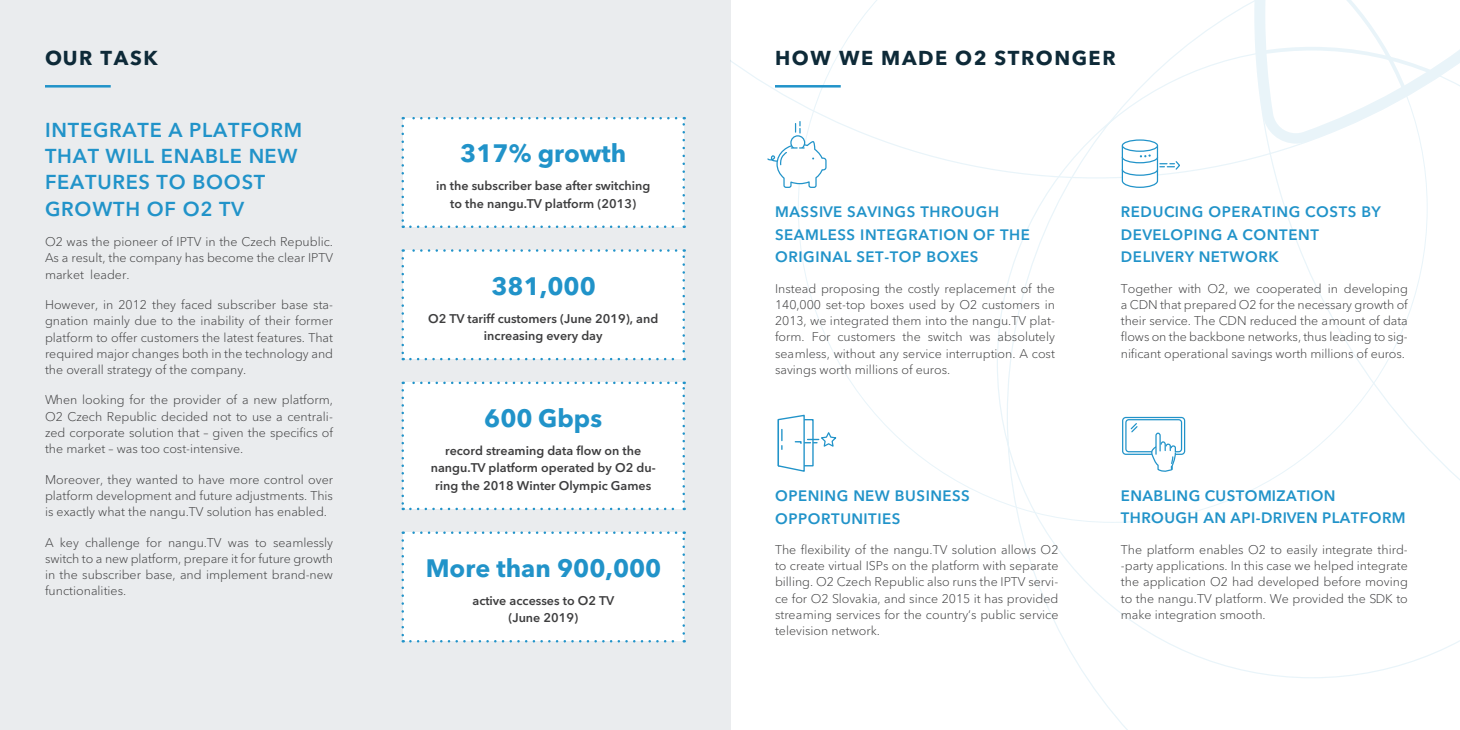
<style>
.page{position:relative;width:1460px;height:730px;background:#fff}
.page>*{position:absolute;margin:0;border:0;box-sizing:border-box;transform-origin:0 0}
.text_center{font:700 25px "Avenir Next LT Pro";color:#2193c9}
.box{font:700 25px "Avenir Next LT Pro";color:#2193c9}
.t1{font:600 20px/26.2px "Avenir Next LT Pro";letter-spacing:.04em;color:#2193c9}
.t2{font:700 20px "Avenir Next LT Pro";letter-spacing:.08em;color:#0e2a38}
.t3{font:600 15px/22.5px "Avenir Next LT Pro";letter-spacing:.04em;color:#2193c9}
.Text{font:300 12.5px/16.2px "Avenir Next LT Pro";color:#3e3e3f;text-align:justify}
.text_center-2{font:600 12.5px/17.5px "Avenir Next LT Pro";color:#3e3e3f;text-align:center}
</style>
<div class="page">
<div style="left:0;top:0;width:730px;height:730px;background:#eaecee"></div>
<hr style="left:45px;top:85px;width:66px;height:3px;background:#2193c9">
<div style="left:403px;top:118px;width:281px;height:109px;background:#fff"></div>
<svg style="left:401px;top:126px;width:3px;height:102px"></svg>
<svg style="left:410px;top:225px;width:275px;height:3px"></svg>
<svg style="left:682px;top:117px;width:3px;height:102px"></svg>
<svg style="left:403px;top:117px;width:273px;height:2px"></svg>
<div style="left:403px;top:251px;width:281px;height:108px;background:#fff"></div>
<svg style="left:401px;top:258px;width:3px;height:102px"></svg>
<svg style="left:410px;top:358px;width:275px;height:2px"></svg>
<svg style="left:682px;top:249px;width:3px;height:102px"></svg>
<svg style="left:403px;top:249px;width:273px;height:3px"></svg>
<div style="left:403px;top:533px;width:281px;height:108px;background:#fff"></div>
<svg style="left:401px;top:540px;width:3px;height:102px"></svg>
<svg style="left:410px;top:640px;width:275px;height:2px"></svg>
<svg style="left:682px;top:531px;width:3px;height:102px"></svg>
<svg style="left:403px;top:531px;width:273px;height:3px"></svg>
<div style="left:403px;top:383px;width:281px;height:126px;background:#fff"></div>
<svg style="left:401px;top:390px;width:3px;height:120px"></svg>
<svg style="left:410px;top:508px;width:275px;height:2px"></svg>
<svg style="left:682px;top:382px;width:3px;height:119px"></svg>
<svg style="left:403px;top:382px;width:273px;height:2px"></svg>
<svg style="left:996px;top:1px;width:464px;height:729px"></svg>
<svg style="left:1254px;top:0;width:206px;height:144px"></svg>
<svg style="left:767px;top:120px;width:60px;height:69px"></svg>
<svg style="left:1122px;top:140px;width:35px;height:11px"></svg>
<div style="left:1122px;top:139px;width:36px;height:13px;border:1px solid #2193c9;border-radius:50%"></div>
<svg style="left:1121px;top:144px;width:60px;height:45px"></svg>
<svg style="left:777px;top:414px;width:60px;height:58px"></svg>
<svg style="left:1123px;top:417px;width:61px;height:37px"></svg>
<div style="left:1122px;top:417px;width:63px;height:38px;border:1px solid #2193c9;border-radius:3px"></div>
<div style="left:1126px;top:420px;width:55px;height:32px;background:#fff;border-radius:3px"></div>
<div style="left:1125px;top:419px;width:57px;height:33px;border:1px solid #2193c9;border-radius:3px"></div>
<svg style="left:1149px;top:432px;width:27px;height:41px"></svg>
<svg style="left:1130px;top:423px;width:8px;height:10px"></svg>
<hr style="left:775px;top:85px;width:66px;height:3px;background:#2193c9">
<h1 class="t2" style="left:45px;top:41px;width:114px">OUR TASK</h1>
<h2 class="t1" style="left:45px;top:116px;width:259px">INTEGRATE A PLATFORM<br>THAT WILL ENABLE NEW<br>FEATURES TO BOOST<br>GROWTH OF O2 TV</h2>
<p class="Text" style="left:45px;top:233px;width:290px">O2 was the pioneer of IPTV in the Czech Republic.<br>As a result, the company has become the clear IPTV market leader.</p>
<p class="Text" style="left:45px;top:296px;width:290px">However, in 2012 they faced subscriber base sta&shy;gnation mainly due to the inability of their former platform to offer customers the latest features. That required major changes both in the technology and the overall strategy of the company.</p>
<p class="Text" style="left:45px;top:391px;width:290px">When looking for the provider of a new platform, O2 Czech Republic decided not to use a centrali&shy;zed corporate solution that – given the specifics of the market – was too cost-intensive.</p>
<p class="Text" style="left:45px;top:471px;width:290px">Moreover, they wanted to have more control over platform development and future adjustments. This is exactly what the nangu.TV solution has enabled.</p>
<p class="Text" style="left:45px;top:534px;width:290px">A key challenge for nangu.TV was to seamlessly switch to a new platform, prepare it for future growth in the subscriber base, and implement brand-new functionalities.</p>
<p class="box" style="left:460px;top:132px;width:167px">317% growth</p>
<p class="text_center-2" style="left:436px;top:177px;width:216px">in the subscriber base after switching to the nangu.TV platform (2013)</p>
<p class="text_center" style="left:491px;top:264px;width:106px">381,000</p>
<p class="text_center-2" style="left:428px;top:309px;width:232px">O2 TV tariff customers (June 2019), and increasing every day</p>
<p class="text_center" style="left:484px;top:396px;width:119px">600 Gbps</p>
<p class="text_center-2" style="left:431px;top:441px;width:226px">record streaming data flow on the nangu.TV platform operated by O2 du&shy;ring the 2018 Winter Olympic Games</p>
<p class="text_center" style="left:426px;top:546px;width:237px">More than 900,000</p>
<p class="text_center-2" style="left:472px;top:591px;width:143px">active accesses to O2 TV (June 2019)</p>
<h1 class="t2" style="left:775px;top:41px;width:342px">HOW WE MADE O2 STRONGER</h1>
<h3 class="t3" style="left:775px;top:200px;width:256px">MASSIVE SAVINGS THROUGH<br>SEAMLESS INTEGRATION OF THE<br>ORIGINAL SET-TOP BOXES</h3>
<p class="Text" style="left:775px;top:280px;width:281px">Instead proposing the costly replacement of the 140,000 set-top boxes used by O2 customers in 2013, we integrated them into the nangu.TV plat&shy;form. For customers the switch was absolutely seamless, without any service interruption. A cost savings worth millions of euros.</p>
<h3 class="t3" style="left:775px;top:484px;width:196px">OPENING NEW BUSINESS<br>OPPORTUNITIES</h3>
<p class="Text" style="left:775px;top:541px;width:285px">The flexibility of the nangu.TV solution allows O2 to create virtual ISPs on the platform with separate billing. O2 Czech Republic also runs the IPTV servi&shy;ce for O2 Slovakia, and since 2015 it has provided streaming services for the country‘s public service television network.</p>
<h3 class="t3" style="left:1121px;top:200px;width:262px">REDUCING OPERATING COSTS BY<br>DEVELOPING A CONTENT<br>DELIVERY NETWORK</h3>
<p class="Text" style="left:1121px;top:279px;width:289px">Together with O2, we cooperated in developing a CDN that prepared O2 for the necessary growth of their service. The CDN reduced the amount of data flows on the backbone networks, thus leading to sig&shy;nificant operational savings worth millions of euros.</p>
<h3 class="t3" style="left:1121px;top:484px;width:286px">ENABLING CUSTOMIZATION<br>THROUGH AN API-DRIVEN PLATFORM</h3>
<p class="Text" style="left:1121px;top:541px;width:289px">The platform enables O2 to easily integrate third--party applications. In this case we helped integrate the application O2 had developed before moving to the nangu.TV platform. We provided the SDK to make integration smooth.</p>
</div>
